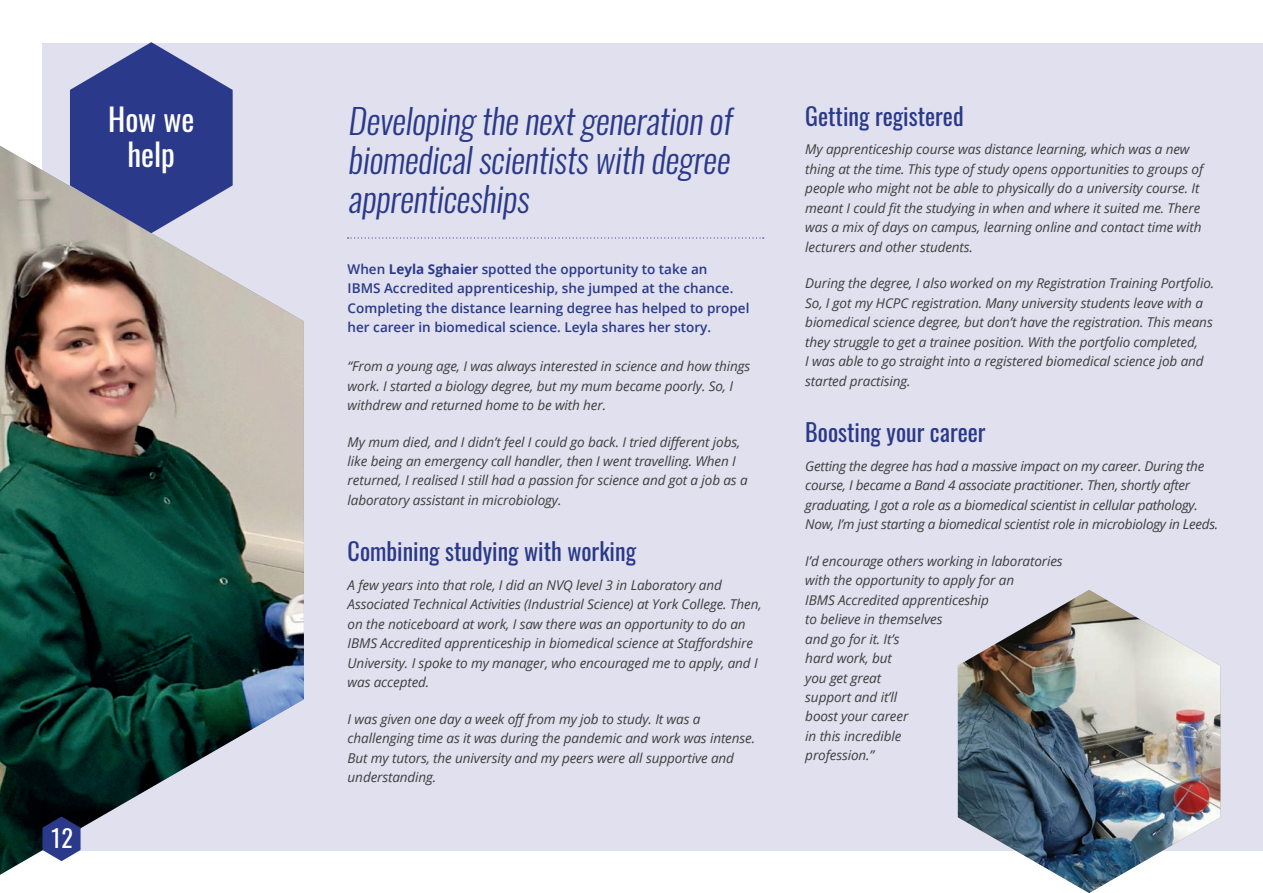
<style>
.page{position:relative;width:1263px;height:893px;background:#fff}
.page>*{position:absolute;margin:0;border:0;box-sizing:border-box;transform-origin:0 0}
.t1{font:300 34.5px/39px "Oswald";color:#2a3989;text-align:justify}
.t2{font:30.75px/35.1px "Oswald";color:#fff;text-align:center}
.t3{font:24px "Oswald";color:#2a3989}
.t4{font:24px "Oswald";color:#fff}
.t5{font:italic 13.5px/19.5px "Open Sans";letter-spacing:-.01em;color:#3e3e3f}
.t6{font:600 13.5px/19.5px "Open Sans";color:#2a3989}
.s1{font-weight:700}
</style>
<div class="page">
<div style="left:43px;top:43px;width:1220px;height:807px;background:#e0e0ee"></div>
<img style="left:0;top:146px;width:304px;height:729px">
<svg style="left:43px;top:816px;width:38px;height:45px;background:#3e4a85"></svg>
<svg style="left:70px;top:42px;width:163px;height:191px"></svg>
<svg style="left:348px;top:237px;width:416px;height:2px"></svg>
<img style="left:958px;top:590px;width:262px;height:303px">
<p class="t4" style="left:50px;top:817px;width:24px">12</p>
<p class="t2" style="left:108px;top:99px;width:88px">How we help</p>
<p class="t1" style="left:348px;top:97px;width:392px">Developing thenextgeneration of biomedicalscientistswith degree apprenticeships</p>
<p class="t6" style="left:348px;top:259px;width:403px">When <span class="s1">Leyla Sghaier</span> spotted the opportunity to take an<br>IBMS Accredited apprenticeship, she jumped at the chance.<br>Completing the distance learning degree has helped to propel her career in biomedical science. Leyla shares her story.</p>
<p class="t5" style="left:348px;top:356px;width:404px">“From a young age, I was always interested in science and how things work. I started a biology degree, but my mum became poorly. So, I withdrew and returned home to be with her.</p>
<p class="t5" style="left:348px;top:431px;width:401px">My mum died, and I didn’t feel I could go back. I tried different jobs, like being an emergency call handler, then I went travelling. When I returned, I realised I still had a passion for science and got a job as a laboratory assistant in microbiology.</p>
<p class="t3" style="left:348px;top:530px;width:290px">Combining studying with working</p>
<p class="t5" style="left:348px;top:574px;width:416px">A few years into that role, I did an NVQ level 3 in Laboratory and Associated Technical Activities (Industrial Science) at York College. Then, on the noticeboard at work, I saw there was an opportunity to do an IBMS Accredited apprenticeship in biomedical science at Staffordshire University. I spoke to my manager, who encouraged me to apply, and I was accepted.</p>
<p class="t5" style="left:348px;top:708px;width:409px">I was given one day a week off from my job to study. It was a challenging time as it was during the pandemic and work was intense.<br>But my tutors, the university and my peers were all supportive and understanding.</p>
<p class="t3" style="left:805px;top:95px;width:160px">Getting registered</p>
<p class="t5" style="left:805px;top:139px;width:399px">My apprenticeship course was distance learning, which was a new thing at the time. This type of study opens opportunities to groups of people who might not be able to physically do a university course. It meant I could fit the studying in when and where it suited me. There was a mix of days on campus, learning online and contact time with lecturers and other students.</p>
<p class="t5" style="left:805px;top:273px;width:410px">During the degree, I also worked on my Registration Training Portfolio.<br>So, I got my HCPC registration. Many university students leave with a biomedical science degree, but don’t have the registration. This means they struggle to get a trainee position. With the portfolio completed,<br>I was able to go straight into a registered biomedical science job and started practising.</p>
<p class="t3" style="left:805px;top:411px;width:182px">Boosting your career</p>
<p class="t5" style="left:805px;top:455px;width:414px">Getting the degree has had a massive impact on my career. During the course, I became a Band 4 associate practitioner. Then, shortly after graduating, I got a role as a biomedical scientist in cellular pathology.<br>Now, I’m just starting a biomedical scientist role in microbiology in Leeds.</p>
<p class="t5" style="left:805px;top:550px;width:259px">I’d encourage others working in laboratories with the opportunity to apply for an<br>IBMS Accredited apprenticeship<br>to believe in themselves<br>and go for it. It’s<br>hard work, but<br>you get great<br>support and it’ll<br>boost your career<br>in this incredible<br>profession.”</p>
</div>
